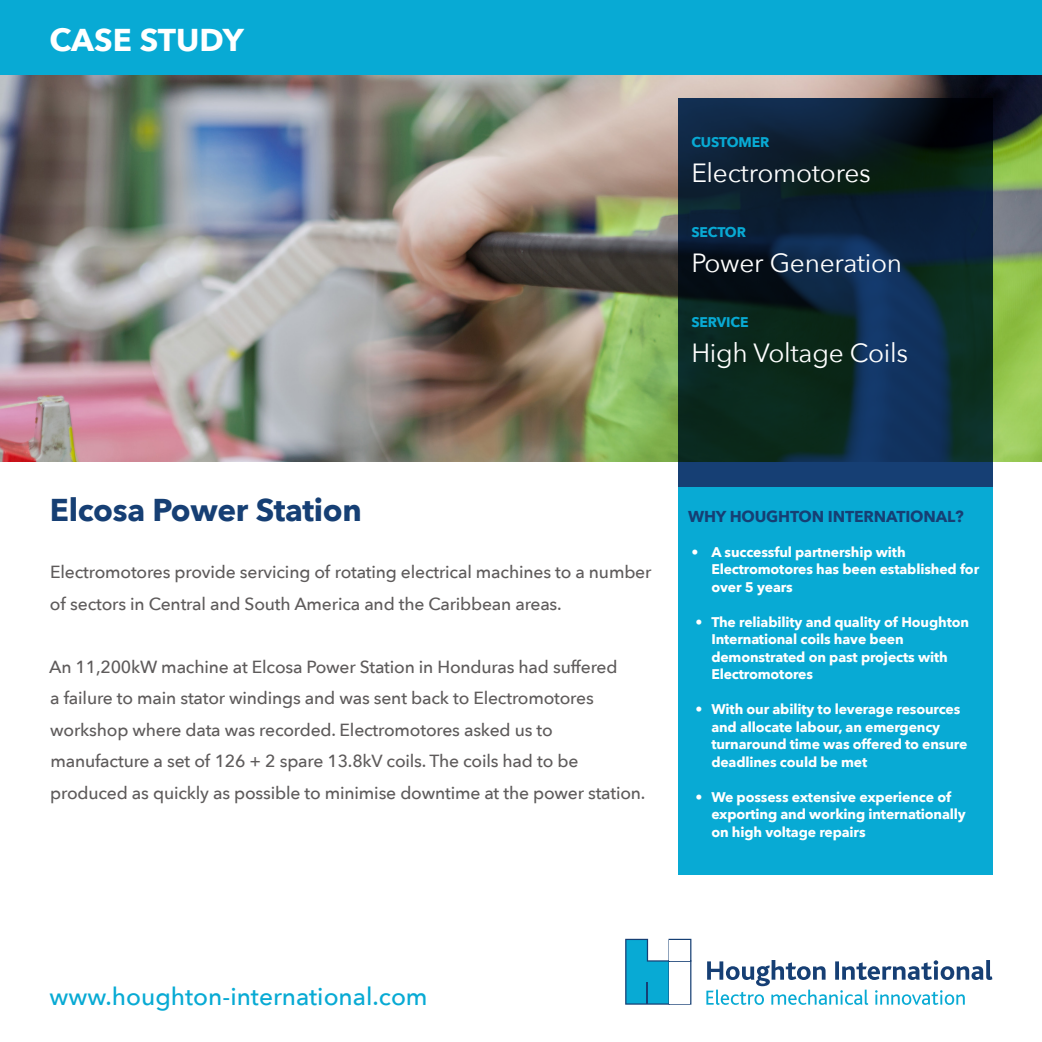
<style>
.page{position:relative;width:1042px;height:1042px;background:#fff}
.page>*{position:absolute;margin:0;border:0;box-sizing:border-box;transform-origin:0 0}
.t1{font:700 31.5px "Avenir Next";letter-spacing:-.01em;color:#163f74}
.t2{font:700 31.5px "Avenir Next";color:#fff}
.t3{font:26.25px "Avenir Next";letter-spacing:-.01em;color:#fff}
.t4{font:500 24.5px "Avenir Next";color:#08aad4}
.t5{font:500 17.5px/31.5px "Avenir Next";letter-spacing:-.01em;color:#5e5b5b}
.t6{font:700 15.75px "Avenir Next";letter-spacing:-.01em;color:#163f74}
.t7{font:700 14px/17.5px "Avenir Next";letter-spacing:-.01em;color:#fff}
.t8{font:700 14px "Avenir Next";letter-spacing:-.01em;color:#08aad4}
</style>
<div class="page">
<img style="left:0;top:74px;width:1042px;height:388px">
<svg style="left:678px;top:98px;width:314px;height:389px;background:#0c2735"></svg>
<svg style="left:706px;top:960px;width:286px;height:45px"></svg>
<svg style="left:625px;top:939px;width:66px;height:65px"></svg>
<div style="left:670px;top:940px;width:20px;height:20px;background:#fff"></div>
<div style="left:670px;top:961px;width:20px;height:42px;background:#fff"></div>
<div style="left:678px;top:487px;width:314px;height:387px;background:#08aad4"></div>
<div style="left:0;top:0;width:1042px;height:74px;background:#08aad4"></div>
<p class="t2" style="left:50px;top:12px;width:196px">CASE STUDY</p>
<p class="t8" style="left:691px;top:130px;width:79px">CUSTOMER</p>
<p class="t3" style="left:691px;top:150px;width:181px">Electromotores</p>
<p class="t8" style="left:691px;top:220px;width:56px">SECTOR</p>
<p class="t3" style="left:691px;top:241px;width:212px">Power Generation</p>
<p class="t8" style="left:691px;top:310px;width:59px">SERVICE</p>
<p class="t3" style="left:691px;top:331px;width:218px">High Voltage Coils</p>
<p class="t1" style="left:50px;top:482px;width:313px">Elcosa Power Station</p>
<p class="t5" style="left:50px;top:556px;width:603px">Electromotores provide servicing of rotating electrical machines to a number of sectors in Central and South America and the Caribbean areas.</p>
<p class="t5" style="left:49px;top:650px;width:598px">An 11,200kW machine at Elcosa Power Station in Honduras had suffered<br>a failure to main stator windings and was sent back to Electromotores workshop where data was recorded. Electromotores asked us to manufacture a set of 126 + 2 spare 13.8kV coils. The coils had to be produced as quickly as possible to minimise downtime at the power station.</p>
<p class="t6" style="left:688px;top:502px;width:277px">WHY HOUGHTON INTERNATIONAL?</p>
<p class="t7" style="left:711px;top:543px;width:269px;text-indent:-20px">• A successful partnership with<br>Electromotores has been established for over 5 years</p>
<p class="t7" style="left:711px;top:613px;width:259px;text-indent:-16px">• The reliability and quality of Houghton<br>International coils have been demonstrated on past projects with<br>Electromotores</p>
<p class="t7" style="left:711px;top:700px;width:257px;text-indent:-16px">• With our ability to leverage resources and allocate labour, an emergency turnaround time was offered to ensure deadlines could be met</p>
<p class="t7" style="left:711px;top:788px;width:256px;text-indent:-16px">• We possess extensive experience of exporting and working internationally on high voltage repairs</p>
<p class="t4" style="left:50px;top:975px;width:379px">www.houghton-international.com</p>
</div>
